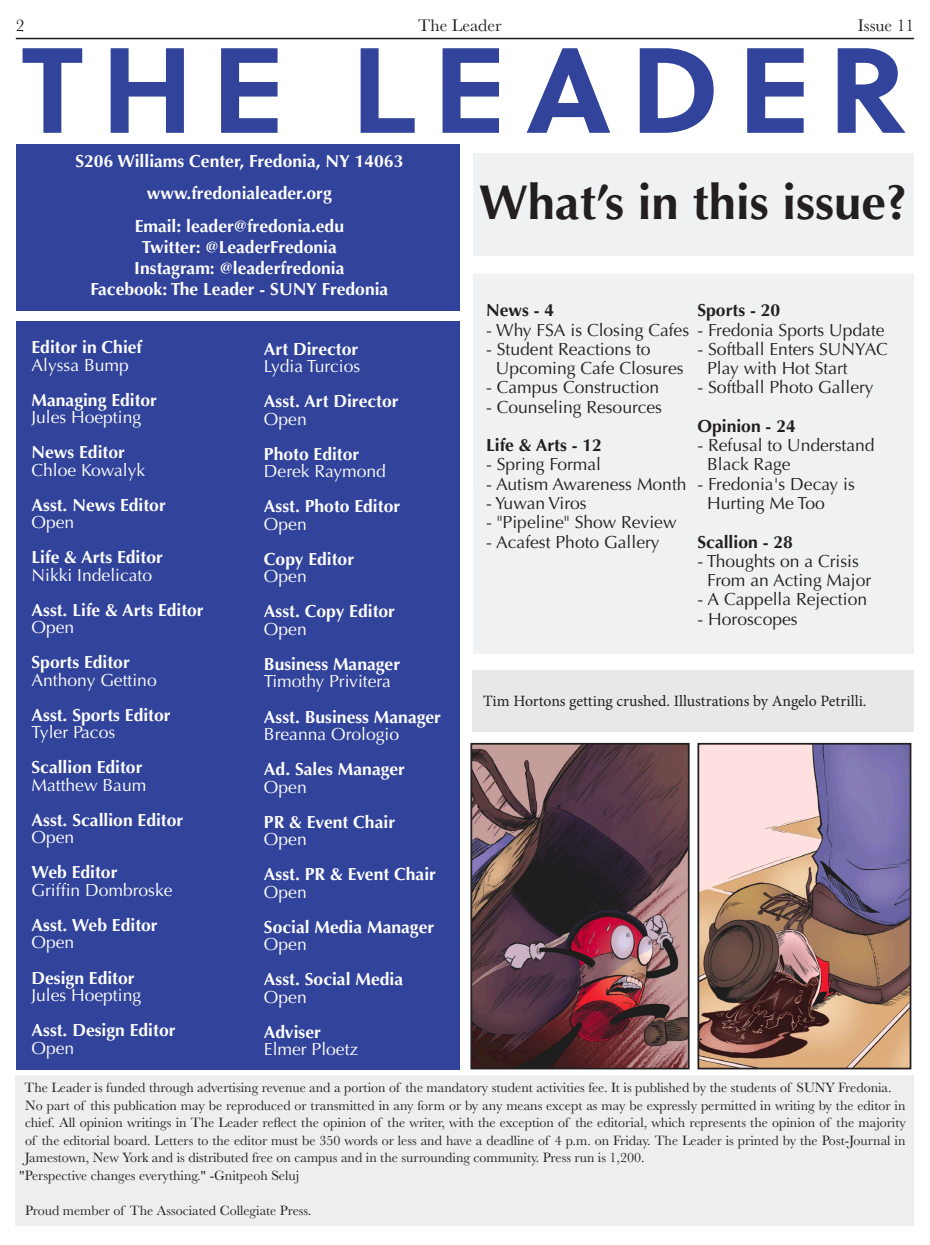
<style>
.page{position:relative;width:930px;height:1245px;background:#fff}
.page>*{position:absolute;margin:0;border:0;box-sizing:border-box;transform-origin:0 0}
.t1{font:700 120.75px "Soleil";letter-spacing:.14em;color:#31439b;scale:1.04 1}
.t2{font:700 49px "Optima";color:#231f20}
.Deckhead{font:700 17.5px "Optima";color:#fff}
.t3{font:17.5px "Optima";color:#231f20}
.Deckhead-2{font:17.5px "Optima";color:#fff}
.t4{font:700 17.5px "Optima";color:#231f20}
.t5{font:17.5px "Baskerville";color:#231f20}
.t6{font:15.75px "Minion Pro";letter-spacing:-.005em;color:#231f20}
.t7{font:14px/17.5px "Baskerville";color:#231f20;text-align:justify}
</style>
<div class="page">
<div style="left:16px;top:1074px;width:898px;height:151px;background:#eeeeef"></div>
<div style="left:473px;top:273px;width:440px;height:380px;background:#f0f1f2"></div>
<svg style="left:15px;top:38px;width:899px;height:1px"></svg>
<div style="left:16px;top:321px;width:443px;height:748px;background:#31439b"></div>
<div style="left:16px;top:144px;width:443px;height:167px;background:#31439b"></div>
<div style="left:472px;top:669px;width:442px;height:62px;background:#e9e8e8"></div>
<div style="left:473px;top:153px;width:440px;height:103px;background:#f0f1f2"></div>
<img style="left:473px;top:745px;width:213px;height:321px">
<div style="left:470px;top:742px;width:219px;height:327px;border:2px solid #231f20"></div>
<img style="left:700px;top:745px;width:208px;height:321px">
<div style="left:697px;top:742px;width:214px;height:327px;border:2px solid #231f20"></div>
<p class="t5" style="left:16px;top:15px;width:10px">2</p>
<p class="t5" style="left:418px;top:15px;width:85px">The Leader</p>
<p class="t5" style="left:857px;top:15px;width:58px">Issue 11</p>
<p class="t1" style="left:22px;top:-4px;width:853px">THE LEADER</p>
<p class="Deckhead" style="left:75px;top:151px;width:329px">S206 Williams Center, Fredonia, NY 14063</p>
<p class="Deckhead" style="left:147px;top:183px;width:186px">www.fredonialeader.org</p>
<p class="Deckhead" style="left:135px;top:216px;width:211px">Email: leader@fredonia.edu</p>
<p class="Deckhead" style="left:142px;top:237px;width:196px">Twitter: @LeaderFredonia</p>
<p class="Deckhead" style="left:134px;top:258px;width:211px">Instagram: @leaderfredonia</p>
<p class="Deckhead" style="left:90px;top:279px;width:299px">Facebook: The Leader - SUNY Fredonia</p>
<p class="t2" style="left:479px;top:173px;width:430px">What’s in this issue?</p>
<p class="t4" style="left:697px;top:300px;width:84px">Sports - 20</p>
<p class="t3" style="left:697px;top:319px;width:189px">- Fredonia Sports Update</p>
<p class="t3" style="left:697px;top:339px;width:192px">- Softball Enters SUNYAC</p>
<p class="t3" style="left:707px;top:358px;width:142px">Play with Hot Start</p>
<p class="t3" style="left:697px;top:377px;width:178px">- Softball Photo Gallery</p>
<p class="t4" style="left:697px;top:416px;width:100px">Opinion - 24</p>
<p class="t3" style="left:697px;top:435px;width:179px">- Refusal to Understand</p>
<p class="t3" style="left:707px;top:454px;width:85px">Black Rage</p>
<p class="t3" style="left:697px;top:473px;width:159px">- Fredonia's Decay is</p>
<p class="t3" style="left:707px;top:493px;width:119px">Hurting Me Too</p>
<p class="t4" style="left:697px;top:531px;width:97px">Scallion - 28</p>
<p class="t3" style="left:697px;top:550px;width:163px">- Thoughts on a Crisis</p>
<p class="t3" style="left:707px;top:570px;width:166px">From an Acting Major</p>
<p class="t3" style="left:697px;top:589px;width:171px">- A Cappella Rejection</p>
<p class="t3" style="left:697px;top:608px;width:102px">- Horoscopes</p>
<p class="t4" style="left:486px;top:300px;width:70px">News - 4</p>
<p class="t3" style="left:486px;top:319px;width:204px">- Why FSA is Closing Cafes</p>
<p class="t3" style="left:486px;top:339px;width:166px">- Student Reactions to</p>
<p class="t3" style="left:495px;top:358px;width:189px">Upcoming Cafe Closures</p>
<p class="t3" style="left:486px;top:377px;width:175px">- Campus Construction</p>
<p class="t3" style="left:486px;top:396px;width:177px">- Counseling Resources</p>
<p class="t4" style="left:486px;top:435px;width:117px">Life &amp; Arts - 12</p>
<p class="t3" style="left:486px;top:454px;width:116px">- Spring Formal</p>
<p class="t3" style="left:486px;top:473px;width:202px">- Autism Awareness Month</p>
<p class="t3" style="left:486px;top:493px;width:102px">- Yuwan Viros</p>
<p class="t3" style="left:486px;top:512px;width:192px">- "Pipeline" Show Review</p>
<p class="t3" style="left:486px;top:531px;width:175px">- Acafest Photo Gallery</p>
<p class="Deckhead" style="left:32px;top:337px;width:112px">Editor in Chief</p>
<p class="Deckhead-2" style="left:32px;top:354px;width:99px">Alyssa Bump</p>
<p class="Deckhead" style="left:32px;top:389px;width:127px">Managing Editor</p>
<p class="Deckhead-2" style="left:32px;top:407px;width:111px">Jules Hoepting</p>
<p class="Deckhead" style="left:32px;top:442px;width:95px">News Editor</p>
<p class="Deckhead-2" style="left:32px;top:459px;width:115px">Chloe Kowalyk</p>
<p class="Deckhead" style="left:32px;top:494px;width:136px">Asst. News Editor</p>
<p class="Deckhead-2" style="left:32px;top:512px;width:44px">Open</p>
<p class="Deckhead" style="left:32px;top:547px;width:133px">Life &amp; Arts Editor</p>
<p class="Deckhead-2" style="left:32px;top:564px;width:122px">Nikki Indelicato</p>
<p class="Deckhead" style="left:32px;top:599px;width:174px">Asst. Life &amp; Arts Editor</p>
<p class="Deckhead-2" style="left:32px;top:617px;width:44px">Open</p>
<p class="Deckhead" style="left:32px;top:652px;width:100px">Sports Editor</p>
<p class="Deckhead-2" style="left:32px;top:669px;width:127px">Anthony Gettino</p>
<p class="Deckhead" style="left:32px;top:704px;width:141px">Asst. Sports Editor</p>
<p class="Deckhead-2" style="left:32px;top:722px;width:85px">Tyler Pacos</p>
<p class="Deckhead" style="left:32px;top:757px;width:112px">Scallion Editor</p>
<p class="Deckhead-2" style="left:32px;top:774px;width:116px">Matthew Baum</p>
<p class="Deckhead" style="left:32px;top:809px;width:153px">Asst. Scallion Editor</p>
<p class="Deckhead-2" style="left:32px;top:827px;width:44px">Open</p>
<p class="Deckhead" style="left:32px;top:862px;width:87px">Web Editor</p>
<p class="Deckhead-2" style="left:32px;top:879px;width:143px">Griffin Dombroske</p>
<p class="Deckhead" style="left:32px;top:914px;width:128px">Asst. Web Editor</p>
<p class="Deckhead-2" style="left:32px;top:932px;width:44px">Open</p>
<p class="Deckhead" style="left:32px;top:967px;width:105px">Design Editor</p>
<p class="Deckhead-2" style="left:32px;top:984px;width:111px">Jules Hoepting</p>
<p class="Deckhead" style="left:32px;top:1019px;width:145px">Asst. Design Editor</p>
<p class="Deckhead-2" style="left:32px;top:1037px;width:44px">Open</p>
<p class="Deckhead" style="left:264px;top:338px;width:96px">Art Director</p>
<p class="Deckhead-2" style="left:264px;top:356px;width:98px">Lydia Turcios</p>
<p class="Deckhead" style="left:264px;top:391px;width:136px">Asst. Art Director</p>
<p class="Deckhead-2" style="left:264px;top:408px;width:44px">Open</p>
<p class="Deckhead" style="left:264px;top:443px;width:97px">Photo Editor</p>
<p class="Deckhead-2" style="left:264px;top:461px;width:123px">Derek Raymond</p>
<p class="Deckhead" style="left:264px;top:496px;width:138px">Asst. Photo Editor</p>
<p class="Deckhead-2" style="left:264px;top:513px;width:44px">Open</p>
<p class="Deckhead" style="left:264px;top:548px;width:92px">Copy Editor</p>
<p class="Deckhead-2" style="left:264px;top:566px;width:44px">Open</p>
<p class="Deckhead" style="left:264px;top:601px;width:132px">Asst. Copy Editor</p>
<p class="Deckhead-2" style="left:264px;top:618px;width:44px">Open</p>
<p class="Deckhead" style="left:264px;top:653px;width:138px">Business Manager</p>
<p class="Deckhead-2" style="left:264px;top:671px;width:128px">Timothy Privitera</p>
<p class="Deckhead" style="left:264px;top:706px;width:178px">Asst. Business Manager</p>
<p class="Deckhead-2" style="left:264px;top:723px;width:137px">Breanna Orologio</p>
<p class="Deckhead" style="left:264px;top:758px;width:143px">Ad. Sales Manager</p>
<p class="Deckhead-2" style="left:264px;top:776px;width:44px">Open</p>
<p class="Deckhead" style="left:264px;top:811px;width:133px">PR &amp; Event Chair</p>
<p class="Deckhead-2" style="left:264px;top:828px;width:44px">Open</p>
<p class="Deckhead" style="left:264px;top:863px;width:173px">Asst. PR &amp; Event Chair</p>
<p class="Deckhead-2" style="left:264px;top:881px;width:44px">Open</p>
<p class="Deckhead" style="left:264px;top:916px;width:172px">Social Media Manager</p>
<p class="Deckhead-2" style="left:264px;top:933px;width:44px">Open</p>
<p class="Deckhead" style="left:264px;top:968px;width:141px">Asst. Social Media</p>
<p class="Deckhead-2" style="left:264px;top:986px;width:44px">Open</p>
<p class="Deckhead" style="left:264px;top:1021px;width:58px">Adviser</p>
<p class="Deckhead-2" style="left:264px;top:1038px;width:96px">Elmer Ploetz</p>
<p class="t7" style="left:24px;top:1079px;width:868px">The Leader is funded through advertising revenue and a portion of the mandatory student activities fee. It is published by the students of SUNY Fredonia.</p>
<p class="t7" style="left:25px;top:1096px;width:882px">No part of this publication may be reproduced or transmitted in any form or by any means except as may be expressly permitted in writing by the editor in chief. All opinion writings in The Leader reflect the opinion of the writer, with the exception of the editorial, which represents the opinion of the majority of the editorial board. Letters to the editor must be 350 words or less and have a deadline of 4 p.m. on Friday. The Leader is printed by the Post-Journal in Jamestown, New York and is distributed free on campus and in the surrounding community. Press run is 1,200.</p>
<p class="t7" style="left:19px;top:1166px;width:281px">"Perspective changes everything." -Gnitpeoh Seluj</p>
<p class="t7" style="left:25px;top:1201px;width:288px">Proud member of The Associated Collegiate Press.</p>
<p class="t6" style="left:483px;top:690px;width:385px">Tim Hortons getting crushed. Illustrations by Angelo Petrilli.</p>
</div>
